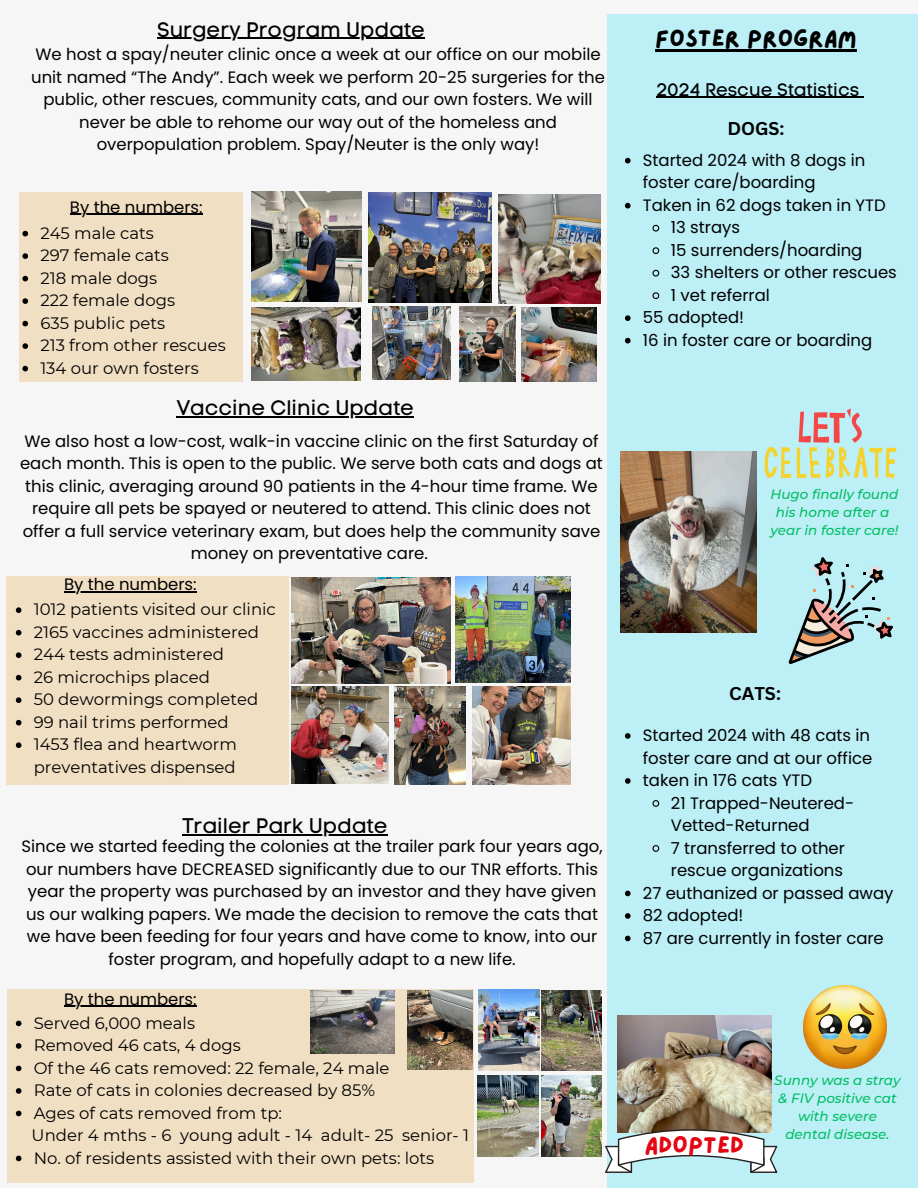
<style>
.page{position:relative;width:918px;height:1188px;background:#f6f6f6}
.page>*{position:absolute;margin:0;border:0;box-sizing:border-box;transform-origin:0 0}
.t1{font:24px "Lazydog";color:#000}
.t2{font:24px "Lazydog";color:#e30613}
.t3{font:21px "Code Pro Normal LC";color:#000}
.t4{font:18px "Code Pro Normal LC";color:#000}
.t5{font:700 18px "Canva Sans";color:#000}
.t6{font:16.5px/22.5px "Poppins";color:#000}
.t7{font:16.5px/22.5px "Montserrat";color:#000}
.t8{font:italic 500 13.5px/18px "Montserrat";color:#00bf63;text-align:center}
</style>
<div class="page">
<hr style="left:18px;top:1096px;width:585px;height:1px;background:#fff">
<div style="left:607px;top:14px;width:311px;height:1174px;background:#bceff6"></div>
<img style="left:620px;top:451px;width:136px;height:182px">
<svg style="left:764px;top:447px;width:27px;height:31px"></svg>
<svg style="left:797px;top:408px;width:99px;height:70px"></svg>
<svg style="left:789px;top:557px;width:104px;height:107px"></svg>
<img style="left:617px;top:1016px;width:154px;height:111px">
<img style="left:803px;top:985px;width:84px;height:84px">
<svg style="left:605px;top:1127px;width:172px;height:46px"></svg>
<div style="left:19px;top:193px;width:223px;height:189px;background:#f1dfc3"></div>
<img style="left:368px;top:193px;width:124px;height:110px">
<img style="left:252px;top:191px;width:110px;height:111px">
<img style="left:252px;top:307px;width:109px;height:73px">
<img style="left:372px;top:307px;width:79px;height:73px">
<div style="left:6px;top:576px;width:283px;height:209px;background:#f1dfc3"></div>
<img style="left:395px;top:687px;width:71px;height:98px">
<img style="left:455px;top:576px;width:116px;height:106px">
<img style="left:473px;top:687px;width:98px;height:98px">
<div style="left:7px;top:990px;width:467px;height:193px;background:#f1dfc3"></div>
<img style="left:542px;top:991px;width:59px;height:79px">
<img style="left:542px;top:1076px;width:59px;height:81px">
<img style="left:478px;top:990px;width:61px;height:81px">
<img style="left:311px;top:991px;width:84px;height:63px">
<img style="left:478px;top:1075px;width:60px;height:81px">
<img style="left:498px;top:195px;width:102px;height:109px">
<img style="left:459px;top:307px;width:56px;height:74px">
<img style="left:522px;top:307px;width:74px;height:75px">
<img style="left:292px;top:686px;width:96px;height:98px">
<img style="left:292px;top:577px;width:159px;height:106px">
<img style="left:407px;top:991px;width:65px;height:79px">
<hr style="left:655px;top:50px;width:202px;height:2px;background:#000">
<hr style="left:157px;top:38px;width:268px;height:1px;background:#000">
<hr style="left:177px;top:416px;width:237px;height:1px;background:#000">
<hr style="left:182px;top:834px;width:206px;height:1px;background:#000">
<hr style="left:657px;top:97px;width:202px;height:1px;background:#000">
<svg style="left:625px;top:158px;width:6px;height:5px"></svg>
<svg style="left:625px;top:203px;width:6px;height:5px"></svg>
<svg style="left:652px;top:224px;width:8px;height:8px"></svg>
<svg style="left:652px;top:247px;width:8px;height:7px"></svg>
<svg style="left:652px;top:269px;width:8px;height:8px"></svg>
<svg style="left:652px;top:292px;width:8px;height:7px"></svg>
<svg style="left:625px;top:315px;width:6px;height:6px"></svg>
<svg style="left:625px;top:338px;width:6px;height:5px"></svg>
<svg style="left:625px;top:733px;width:6px;height:6px"></svg>
<svg style="left:625px;top:778px;width:6px;height:6px"></svg>
<svg style="left:652px;top:800px;width:8px;height:7px"></svg>
<svg style="left:652px;top:845px;width:8px;height:7px"></svg>
<svg style="left:625px;top:891px;width:6px;height:5px"></svg>
<svg style="left:625px;top:913px;width:6px;height:6px"></svg>
<svg style="left:625px;top:936px;width:6px;height:5px"></svg>
<svg style="left:22px;top:231px;width:6px;height:5px"></svg>
<svg style="left:22px;top:253px;width:6px;height:6px"></svg>
<svg style="left:22px;top:276px;width:6px;height:5px"></svg>
<svg style="left:22px;top:298px;width:6px;height:6px"></svg>
<svg style="left:22px;top:321px;width:6px;height:5px"></svg>
<svg style="left:22px;top:343px;width:6px;height:6px"></svg>
<svg style="left:22px;top:366px;width:6px;height:5px"></svg>
<svg style="left:16px;top:607px;width:5px;height:6px"></svg>
<svg style="left:16px;top:630px;width:5px;height:6px"></svg>
<svg style="left:16px;top:652px;width:5px;height:6px"></svg>
<svg style="left:16px;top:675px;width:5px;height:6px"></svg>
<svg style="left:16px;top:697px;width:5px;height:6px"></svg>
<svg style="left:16px;top:720px;width:5px;height:6px"></svg>
<svg style="left:16px;top:742px;width:5px;height:6px"></svg>
<svg style="left:16px;top:1021px;width:5px;height:5px"></svg>
<svg style="left:16px;top:1043px;width:5px;height:6px"></svg>
<svg style="left:16px;top:1066px;width:5px;height:5px"></svg>
<svg style="left:16px;top:1088px;width:5px;height:6px"></svg>
<svg style="left:16px;top:1111px;width:5px;height:5px"></svg>
<svg style="left:16px;top:1156px;width:5px;height:5px"></svg>
<hr style="left:70px;top:214px;width:133px;height:1px;background:#000">
<hr style="left:64px;top:592px;width:133px;height:1px;background:#000">
<hr style="left:64px;top:1006px;width:133px;height:1px;background:#000">
<h5 class="t3" style="left:157px;top:17px;width:269px">Surgery Program Update</h5>
<p class="t6" style="left:31px;top:43px;width:575px;text-align:center">We host a spay/neuter clinic once a week at our office on our mobile unit named “The Andy”. Each week we perform 20-25 surgeries for the public, other rescues, community cats, and our own fosters. We will never be able to rehome our way out of the homeless and overpopulation problem. Spay/Neuter is the only way!</p>
<p class="t6" style="left:70px;top:196px;width:134px">By the numbers:</p>
<h3 class="t7" style="left:40px;top:222px;width:115px">245 male cats</h3>
<h5 class="t7" style="left:40px;top:244px;width:130px">297 female cats</h5>
<p class="t7" style="left:40px;top:267px;width:118px">218 male dogs</p>
<p class="t7" style="left:40px;top:289px;width:136px">222 female dogs</p>
<p class="t7" style="left:40px;top:312px;width:126px">635 public pets</p>
<h5 class="t7" style="left:40px;top:334px;width:187px">213 from other rescues</h5>
<p class="t7" style="left:40px;top:357px;width:160px">134 our own fosters</p>
<h4 class="t3" style="left:177px;top:395px;width:239px">Vaccine Clinic Update</h4>
<p class="t6" style="left:20px;top:430px;width:584px;text-align:center">We also host a low-cost, walk-in vaccine clinic on the first Saturday of each month. This is open to the public. We serve both cats and dogs at this clinic, averaging around 90 patients in the 4-hour time frame. We require all pets be spayed or neutered to attend. This clinic does not offer a full service veterinary exam, but does help the community save money on preventative care.</p>
<p class="t7" style="left:34px;top:598px;width:244px">1012 patients visited our clinic</p>
<p class="t7" style="left:34px;top:621px;width:227px">2165 vaccines administered</p>
<p class="t7" style="left:34px;top:643px;width:192px">244 tests administered</p>
<p class="t7" style="left:34px;top:666px;width:178px">26 microchips placed</p>
<p class="t7" style="left:34px;top:688px;width:226px">50 dewormings completed</p>
<p class="t7" style="left:34px;top:711px;width:197px">99 nail trims performed</p>
<p class="t7" style="left:34px;top:733px;width:205px">1453 flea and heartworm preventatives dispensed</p>
<p class="t6" style="left:64px;top:573px;width:134px">By the numbers:</p>
<p class="t3" style="left:182px;top:813px;width:207px">Trailer Park Update</p>
<p class="t6" style="left:21px;top:835px;width:583px;text-align:center">Since we started feeding the colonies at the trailer park four years ago, our numbers have DECREASED significantly due to our TNR efforts. This year the property was purchased by an investor and they have given us our walking papers. We made the decision to remove the cats that we have been feeding for four years and have come to know, into our foster program, and hopefully adapt to a new life.</p>
<p class="t6" style="left:64px;top:988px;width:134px">By the numbers:</p>
<p class="t7" style="left:34px;top:1011px;width:163px">Served 6,000 meals</p>
<h3 class="t7" style="left:34px;top:1034px;width:209px">Removed 46 cats, 4 dogs</h3>
<h5 class="t7" style="left:34px;top:1056px;width:357px">Of the 46 cats removed: 22 female, 24 male</h5>
<h5 class="t7" style="left:34px;top:1079px;width:343px">Rate of cats in colonies decreased by 85%</h5>
<p class="t7" style="left:34px;top:1101px;width:250px">Ages of cats removed from tp:</p>
<p class="t7" style="left:32px;top:1124px;width:439px">Under 4 mths - 6 young adult - 14 adult- 25 senior- 1</p>
<p class="t7" style="left:34px;top:1146px;width:402px">No. of residents assisted with their own pets: lots</p>
<h2 class="t1" style="left:655px;top:27px;width:203px">FOSTER PROGRAM</h2>
<p class="t4" style="left:657px;top:78px;width:204px">2024 Rescue Statistics</p>
<p class="t5" style="left:727px;top:116px;width:59px">DOGS:</p>
<p class="t6" style="left:643px;top:149px;width:224px">Started 2024 with 8 dogs in foster care/boarding</p>
<p class="t6" style="left:643px;top:194px;width:244px">Taken in 62 dogs taken in YTD</p>
<p class="t6" style="left:671px;top:216px;width:71px">13 strays</p>
<p class="t6" style="left:671px;top:239px;width:193px">15 surrenders/hoarding</p>
<p class="t6" style="left:671px;top:261px;width:228px">33 shelters or other rescues</p>
<p class="t6" style="left:671px;top:284px;width:101px">1 vet referral</p>
<p class="t6" style="left:643px;top:306px;width:103px">55 adopted!</p>
<p class="t6" style="left:643px;top:329px;width:231px">16 in foster care or boarding</p>
<p class="t8" style="left:770px;top:485px;width:130px">Hugo finally found his home after a</p>
<p class="t8" style="left:770px;top:521px;width:130px">year in foster care!</p>
<p class="t5" style="left:729px;top:680px;width:53px">CATS:</p>
<p class="t6" style="left:643px;top:724px;width:231px">Started 2024 with 48 cats in foster care and at our office</p>
<h4 class="t6" style="left:643px;top:769px;width:171px">taken in 176 cats YTD</h4>
<p class="t6" style="left:671px;top:792px;width:185px">21 Trapped-Neutered-<br>Vetted-Returned</p>
<p class="t6" style="left:671px;top:837px;width:176px">7 transferred to other rescue organizations</p>
<p class="t6" style="left:643px;top:882px;width:252px">27 euthanized or passed away</p>
<p class="t6" style="left:643px;top:904px;width:102px">82 adopted!</p>
<p class="t6" style="left:643px;top:927px;width:243px">87 are currently in foster care</p>
<p class="t2" style="left:645px;top:1134px;width:101px">ADOPTED</p>
<p class="t8" style="left:774px;top:1072px;width:128px">Sunny was a stray &amp; FIV positive cat with severe dental disease.</p>
</div>
